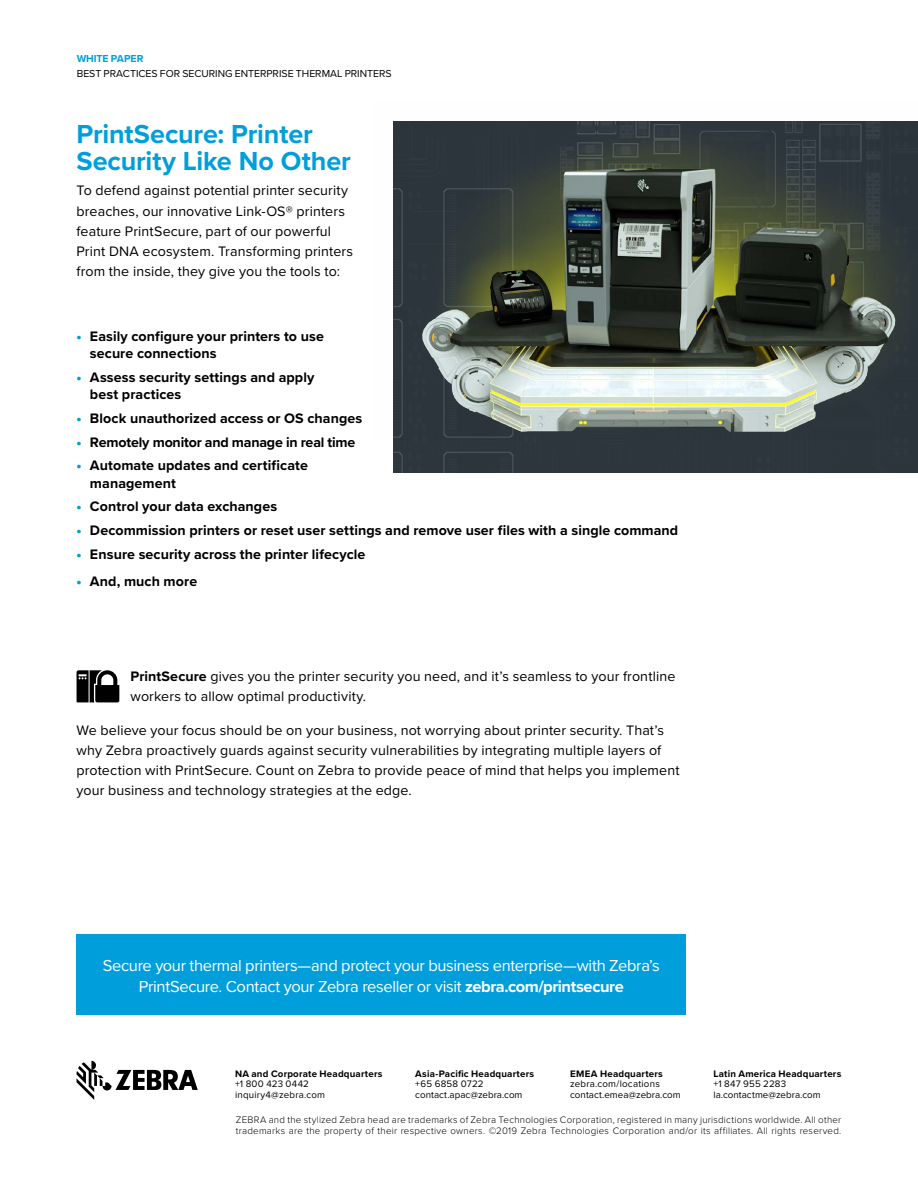
<style>
.page{position:relative;width:918px;height:1188px;background:#fff}
.page>*{position:absolute;margin:0;border:0;box-sizing:border-box;transform-origin:0 0}
.t1{font:700 27px/27px "Proxima Nova";letter-spacing:-.005em;color:#009fdb}
.t2{font:16.5px/21px "Proxima Nova";letter-spacing:-.02em;color:#fff;text-align:center}
.t3{font:14.25px/20.2px "Proxima Nova";letter-spacing:.01em;color:#000}
.t4{font:700 14.25px/17.1px "Proxima Nova";letter-spacing:.005em;color:#000}
.t5{font:700 14.25px "Proxima Nova";letter-spacing:-.015em;color:#000}
.t6{font:10.5px "Proxima Nova";color:#000}
.t7{font:700 10.5px "Proxima Nova";letter-spacing:-.01em;color:#009fdb}
.t8{font:300 9.75px/10.5px "Proxima Nova";letter-spacing:.025em;color:#000}
.t9{font:9.75px/10.5px "Proxima Nova";letter-spacing:.01em;color:#000}
.t10{font:700 9.75px "Proxima Nova";letter-spacing:.02em;color:#000}
.s1{font-weight:900;color:#009fdb}
.s2{font-weight:700}
</style>
<div class="page">
<svg style="left:77px;top:1061px;width:121px;height:39px"></svg>
<div style="left:393px;top:440px;width:525px;height:32px;background:#2d363d"></div>
<img style="left:393px;top:121px;width:525px;height:319px">
<svg style="left:77px;top:670px;width:42px;height:32px"></svg>
<div style="left:77px;top:935px;width:609px;height:80px;background:#009fdb"></div>
<p class="t7" style="left:77px;top:51px;width:68px">WHITE PAPER</p>
<p class="t6" style="left:77px;top:65px;width:316px">BEST PRACTICES FOR SECURING ENTERPRISE THERMAL PRINTERS</p>
<h1 class="t1" style="left:76px;top:120px;width:276px">PrintSecure: Printer<br>Security Like No Other</h1>
<p class="t3" style="left:76px;top:180px;width:278px">To defend against potential printer security breaches, our innovative Link-OS® printers feature PrintSecure, part of our powerful Print DNA ecosystem. Transforming printers from the inside, they give you the tools to:</p>
<p class="t4" style="left:90px;top:327px;width:235px;text-indent:-13px"><span class="s1">•</span> Easily configure your printers to use secure connections</p>
<p class="t4" style="left:90px;top:368px;width:226px;text-indent:-13px"><span class="s1">•</span> Assess security settings and apply best practices</p>
<p class="t4" style="left:76px;top:409px;width:287px"><span class="s1">•</span> Block unauthorized access or OS changes</p>
<p class="t5" style="left:76px;top:431px;width:280px"><span class="s1">•</span> Remotely monitor and manage in real time</p>
<p class="t4" style="left:90px;top:457px;width:219px;text-indent:-13px"><span class="s1">•</span> Automate updates and certificate management</p>
<p class="t4" style="left:76px;top:498px;width:202px"><span class="s1">•</span> Control your data exchanges</p>
<p class="t4" style="left:76px;top:522px;width:603px"><span class="s1">•</span> Decommission printers or reset user settings and remove user files with a single command</p>
<p class="t4" style="left:76px;top:545px;width:290px"><span class="s1">•</span> Ensure security across the printer lifecycle</p>
<p class="t4" style="left:76px;top:572px;width:122px"><span class="s1">•</span> And, much more</p>
<p class="t3" style="left:130px;top:665px;width:546px"><span class="s2">PrintSecure</span> gives you the printer security you need, and it’s seamless to your frontline workers to allow optimal productivity.</p>
<p class="t3" style="left:76px;top:719px;width:605px">We believe your focus should be on your business, not worrying about printer security. That’s why Zebra proactively guards against security vulnerabilities by integrating multiple layers of protection with PrintSecure. Count on Zebra to provide peace of mind that helps you implement your business and technology strategies at the edge.</p>
<p class="t2" style="left:103px;top:954px;width:558px">Secure your thermal printers—and protect your business enterprise—with Zebra’s<br>PrintSecure. Contact your Zebra reseller or visit <span class="s2">zebra.com/printsecure</span></p>
<p class="t10" style="left:714px;top:1066px;width:129px">Latin America Headquarters</p>
<p class="t9" style="left:714px;top:1078px;width:109px">+1 847 955 2283 la.contactme@zebra.com</p>
<p class="t8" style="left:236px;top:1114px;width:607px">ZEBRA and the stylized Zebra head are trademarks of Zebra Technologies Corporation, registered in many jurisdictions worldwide. All other trademarks are the property of their respective owners. ©2019 Zebra Technologies Corporation and/or its affiliates. All rights reserved.</p>
<p class="t10" style="left:415px;top:1066px;width:120px">Asia-Pacific Headquarters</p>
<p class="t9" style="left:415px;top:1078px;width:109px">+65 6858 0722 contact.apac@zebra.com</p>
<p class="t10" style="left:235px;top:1066px;width:149px">NA and Corporate Headquarters</p>
<p class="t9" style="left:235px;top:1078px;width:92px">+1 800 423 0442 inquiry4@zebra.com</p>
<p class="t10" style="left:570px;top:1066px;width:94px">EMEA Headquarters</p>
<p class="t9" style="left:570px;top:1078px;width:112px">zebra.com/locations contact.emea@zebra.com</p>
</div>
